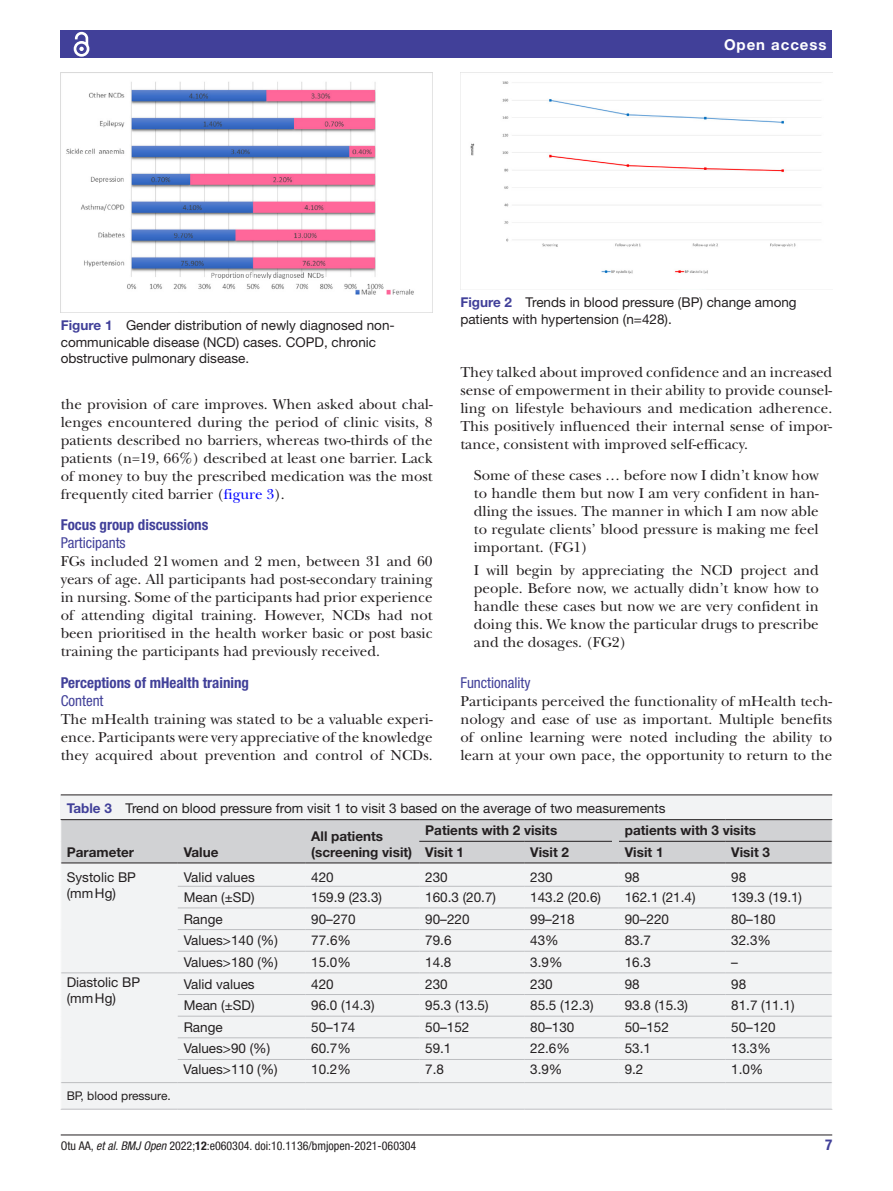
<style>
.page{position:relative;width:893px;height:1191px;background:#fff}
.page>*{position:absolute;margin:0;border:0;box-sizing:border-box;transform-origin:0 0}
.t1{font:15px/18px "New Baskerville";color:#231f20;text-align:justify}
.t2{font:700 condensed 15px "Helvetica Neue LT Std";color:#414099}
.t3{font:condensed 15px "Helvetica Neue LT Std";color:#414099}
.t4{font:700 15px "Helvetica Neue LT Std";letter-spacing:.065em;color:#fff}
.t5{font:13.5px/16.2px "Helvetica Neue LT Std";color:#231f20}
.t6{font:700 13.5px/16.2px "Helvetica Neue LT Std";color:#231f20}
.t7{font:condensed 12px "Helvetica Neue LT Std";color:#231f20}
.t8{font:12px "Helvetica Neue LT Std";color:#231f20}
.s1{font-weight:700;color:#414099}
.s2{color:#00f}
.s3{font-style:italic}
.s4{font-weight:700}
</style>
<div class="page">
<hr style="left:61px;top:1134px;width:771px;height:1px;background:#231f20">
<div style="left:61px;top:31px;width:771px;height:27px;background:#414099"></div>
<svg style="left:73px;top:31px;width:17px;height:26px"></svg>
<img style="left:61px;top:73px;width:372px;height:240px">
<div style="left:61px;top:795px;width:771px;height:314px;background:#f2f3f4"></div>
<hr style="left:61px;top:794px;width:771px;height:1px;background:#231f20">
<hr style="left:61px;top:1109px;width:117px;height:1px;background:#bcbdc0">
<hr style="left:178px;top:1109px;width:127px;height:1px;background:#bcbdc0">
<hr style="left:305px;top:1109px;width:114px;height:1px;background:#bcbdc0">
<hr style="left:419px;top:1109px;width:105px;height:1px;background:#bcbdc0">
<hr style="left:524px;top:1109px;width:95px;height:1px;background:#bcbdc0">
<hr style="left:619px;top:1109px;width:106px;height:1px;background:#bcbdc0">
<hr style="left:725px;top:1109px;width:107px;height:1px;background:#bcbdc0">
<svg style="left:60px;top:819px;width:773px;height:290px"></svg>
<img style="left:460px;top:73px;width:361px;height:217px">
<p class="t4" style="left:724px;top:35px;width:104px">Open access</p>
<p class="t5" style="left:61px;top:317px;width:336px"><span class="s1">Figure 1</span> Gender distribution of newly diagnosed non&shy;communicable disease (NCD) cases. COPD, chronic obstructive pulmonary disease.</p>
<p class="t1" style="left:61px;top:395px;width:373px">the provision of care improves. When asked about chal&shy;lenges encountered during the period of clinic visits, 8 patients described no barriers, whereas two-thirds of the patients (n=19, 66%) described at least one barrier. Lack of money to buy the prescribed medication was the most frequently cited barrier (<span class="s2">figure 3</span>).</p>
<p class="t2" style="left:61px;top:516px;width:149px">Focus group discussions</p>
<p class="t3" style="left:61px;top:534px;width:66px">Participants</p>
<p class="t1" style="left:61px;top:552px;width:373px">FGs included 21women and 2 men, between 31 and 60 years of age. All participants had post-secondary training in nursing. Some of the participants had prior experience of attending digital training. However, NCDs had not been prioritised in the health worker basic or post basic training the participants had previously received.</p>
<p class="t2" style="left:61px;top:673px;width:190px">Perceptions of mHealth training</p>
<p class="t3" style="left:61px;top:692px;width:44px">Content</p>
<p class="t1" style="left:61px;top:710px;width:373px">The mHealth training was stated to be a valuable experi&shy;ence. Participants were very appreciative of the knowledge they acquired about prevention and control of NCDs.</p>
<p class="t5" style="left:460px;top:294px;width:338px"><span class="s1">Figure 2</span> Trends in blood pressure (BP) change among patients with hypertension (n=428).</p>
<p class="t1" style="left:460px;top:363px;width:373px">They talked about improved confidence and an increased sense of empowerment in their ability to provide counsel&shy;ling on lifestyle behaviours and medication adherence.<br>This positively influenced their internal sense of impor&shy;tance, consistent with improved self-efficacy.</p>
<p class="t1" style="left:474px;top:466px;width:346px">Some of these cases … before now I didn’t know how to handle them but now I am very confident in han&shy;dling the issues. The manner in which I am now able to regulate clients’ blood pressure is making me feel important. (FG1)</p>
<p class="t1" style="left:474px;top:561px;width:346px">I will begin by appreciating the NCD project and people. Before now, we actually didn’t know how to handle these cases but now we are very confident in doing this. We know the particular drugs to prescribe and the dosages. (FG2)</p>
<p class="t3" style="left:460px;top:673px;width:72px">Functionality</p>
<p class="t1" style="left:460px;top:692px;width:373px">Participants perceived the functionality of mHealth tech&shy;nology and ease of use as important. Multiple benefits of online learning were noted including the ability to learn at your own pace, the opportunity to return to the</p>
<p class="t5" style="left:67px;top:800px;width:600px"><span class="s1">Table 3</span> Trend on blood pressure from visit 1 to visit 3 based on the average of two measurements</p>
<p class="t6" style="left:67px;top:843px;width:69px">Parameter</p>
<p class="t6" style="left:184px;top:843px;width:36px">Value</p>
<p class="t6" style="left:425px;top:822px;width:133px">Patients with 2 visits</p>
<p class="t6" style="left:625px;top:822px;width:133px">patients with 3 visits</p>
<p class="t6" style="left:425px;top:843px;width:40px">Visit 1</p>
<p class="t6" style="left:530px;top:843px;width:40px">Visit 2</p>
<p class="t6" style="left:625px;top:843px;width:40px">Visit 1</p>
<p class="t6" style="left:731px;top:843px;width:40px">Visit 3</p>
<p class="t6" style="left:311px;top:827px;width:102px">All patients (screening visit)</p>
<p class="t5" style="left:67px;top:868px;width:71px">Systolic BP (mmHg)</p>
<p class="t5" style="left:184px;top:868px;width:73px">Valid values</p>
<p class="t5" style="left:311px;top:868px;width:24px">420</p>
<p class="t5" style="left:425px;top:868px;width:24px">230</p>
<p class="t5" style="left:530px;top:868px;width:24px">230</p>
<p class="t5" style="left:625px;top:868px;width:17px">98</p>
<p class="t5" style="left:731px;top:868px;width:17px">98</p>
<p class="t5" style="left:184px;top:889px;width:72px">Mean (±SD)</p>
<p class="t5" style="left:311px;top:889px;width:72px">159.9 (23.3)</p>
<p class="t5" style="left:425px;top:889px;width:72px">160.3 (20.7)</p>
<p class="t5" style="left:530px;top:889px;width:72px">143.2 (20.6)</p>
<p class="t5" style="left:625px;top:889px;width:72px">162.1 (21.4)</p>
<p class="t5" style="left:731px;top:889px;width:72px">139.3 (19.1)</p>
<p class="t5" style="left:184px;top:910px;width:41px">Range</p>
<p class="t5" style="left:311px;top:910px;width:46px">90–270</p>
<p class="t5" style="left:425px;top:910px;width:46px">90–220</p>
<p class="t5" style="left:530px;top:910px;width:46px">99–218</p>
<p class="t5" style="left:625px;top:910px;width:46px">90–220</p>
<p class="t5" style="left:731px;top:910px;width:46px">80–180</p>
<p class="t5" style="left:184px;top:932px;width:96px">Values&gt;140 (%)</p>
<p class="t5" style="left:311px;top:932px;width:41px">77.6%</p>
<p class="t5" style="left:425px;top:932px;width:28px">79.6</p>
<p class="t5" style="left:530px;top:932px;width:30px">43%</p>
<p class="t5" style="left:625px;top:932px;width:28px">83.7</p>
<p class="t5" style="left:731px;top:932px;width:41px">32.3%</p>
<p class="t5" style="left:184px;top:953px;width:96px">Values&gt;180 (%)</p>
<p class="t5" style="left:311px;top:953px;width:41px">15.0%</p>
<p class="t5" style="left:425px;top:953px;width:28px">14.8</p>
<p class="t5" style="left:530px;top:953px;width:34px">3.9%</p>
<p class="t5" style="left:625px;top:953px;width:28px">16.3</p>
<p class="t5" style="left:731px;top:953px;width:8px">–</p>
<p class="t5" style="left:67px;top:974px;width:75px">Diastolic BP (mmHg)</p>
<p class="t5" style="left:184px;top:975px;width:73px">Valid values</p>
<p class="t5" style="left:311px;top:975px;width:24px">420</p>
<p class="t5" style="left:425px;top:975px;width:24px">230</p>
<p class="t5" style="left:530px;top:975px;width:24px">230</p>
<p class="t5" style="left:625px;top:975px;width:17px">98</p>
<p class="t5" style="left:731px;top:975px;width:17px">98</p>
<p class="t5" style="left:184px;top:997px;width:72px">Mean (±SD)</p>
<p class="t5" style="left:311px;top:997px;width:65px">96.0 (14.3)</p>
<p class="t5" style="left:425px;top:997px;width:65px">95.3 (13.5)</p>
<p class="t5" style="left:530px;top:997px;width:65px">85.5 (12.3)</p>
<p class="t5" style="left:625px;top:997px;width:65px">93.8 (15.3)</p>
<p class="t5" style="left:731px;top:997px;width:65px">81.7 (11.1)</p>
<p class="t5" style="left:184px;top:1018px;width:41px">Range</p>
<p class="t5" style="left:311px;top:1018px;width:46px">50–174</p>
<p class="t5" style="left:425px;top:1018px;width:46px">50–152</p>
<p class="t5" style="left:530px;top:1018px;width:46px">80–130</p>
<p class="t5" style="left:625px;top:1018px;width:46px">50–152</p>
<p class="t5" style="left:731px;top:1018px;width:46px">50–120</p>
<p class="t5" style="left:184px;top:1040px;width:88px">Values&gt;90 (%)</p>
<p class="t5" style="left:311px;top:1040px;width:41px">60.7%</p>
<p class="t5" style="left:425px;top:1040px;width:28px">59.1</p>
<p class="t5" style="left:530px;top:1040px;width:41px">22.6%</p>
<p class="t5" style="left:625px;top:1040px;width:28px">53.1</p>
<p class="t5" style="left:731px;top:1040px;width:41px">13.3%</p>
<p class="t5" style="left:184px;top:1060px;width:96px">Values&gt;110 (%)</p>
<p class="t5" style="left:311px;top:1060px;width:41px">10.2%</p>
<p class="t5" style="left:425px;top:1060px;width:20px">7.8</p>
<p class="t5" style="left:530px;top:1060px;width:34px">3.9%</p>
<p class="t5" style="left:625px;top:1060px;width:20px">9.2</p>
<p class="t5" style="left:731px;top:1060px;width:34px">1.0%</p>
<p class="t8" style="left:67px;top:1088px;width:106px">BP, blood pressure.</p>
<p class="t7" style="left:61px;top:1138px;width:357px">Otu AA, <span class="s3">et al</span>. <span class="s3">BMJ Open</span> 2022;<span class="s4">12</span>:e060304. doi:10.1136/bmjopen-2021-060304</p>
<p class="t2" style="left:825px;top:1135px;width:9px">7</p>
</div>
